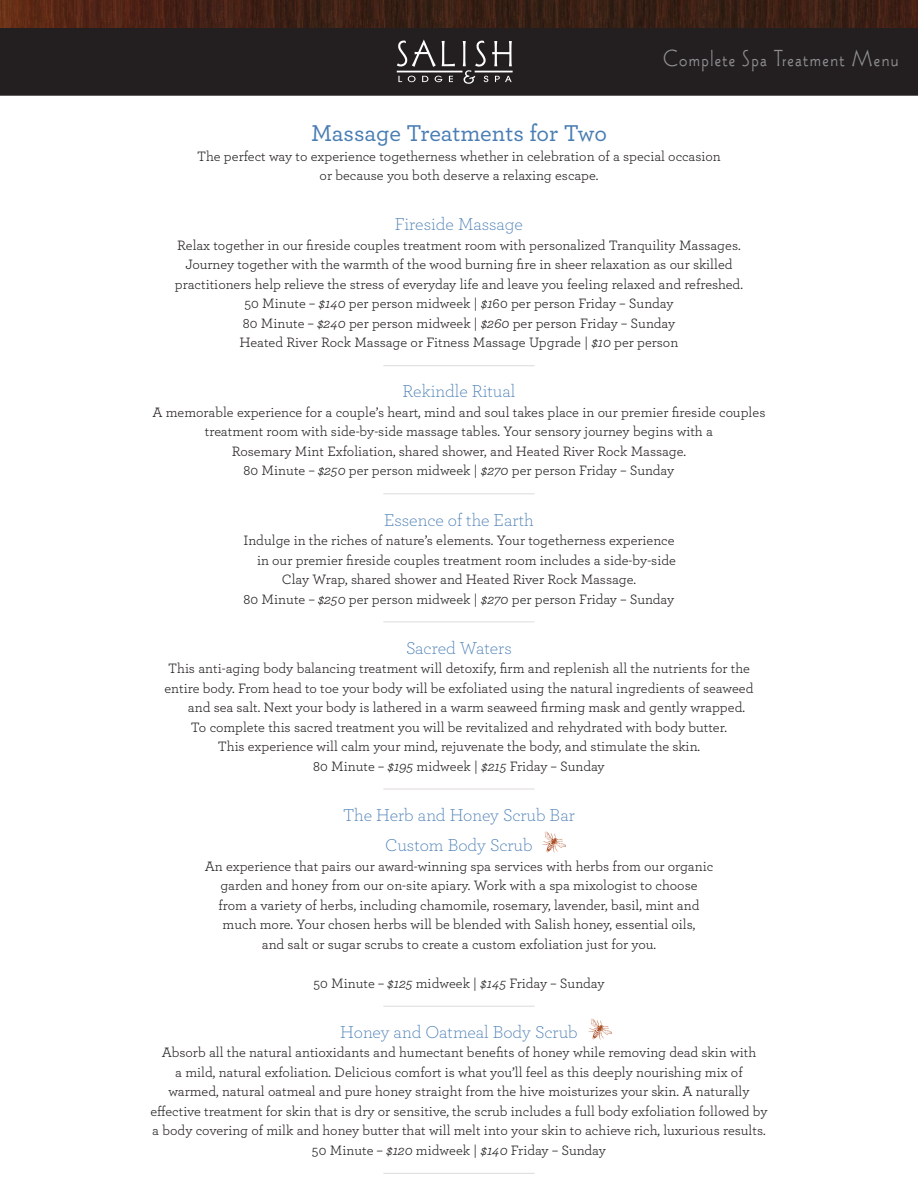
<style>
.page{position:relative;width:918px;height:1188px;background:#fff}
.page>*{position:absolute;margin:0;border:0;box-sizing:border-box;transform-origin:0 0}
.t1{font:24px "Wade Sans Light Plain";letter-spacing:.06em;color:#8f9092}
.h2_no_space_centered{font:500 24px "Archer";letter-spacing:-.005em;color:#497db3}
.h2_no_space_centered-2{font:300 18px "Archer";color:#497db3}
.p_no_space_centered{font:14.25px/19.5px "Archer";color:#231f20;text-align:right}
.p_space_after_center{font:14.25px/19.5px "Archer";color:#231f20;text-align:center}
.s1{font-style:italic}
</style>
<div class="page">
<div style="left:1px;top:2px;width:916px;height:93px;background:#231f20"></div>
<div style="left:0;top:1px;width:918px;height:95px;border:2px solid #231f20"></div>
<img style="left:0;top:0;width:918px;height:27px">
<svg style="left:442px;top:41px;width:13px;height:25px"></svg>
<svg style="left:397px;top:40px;width:39px;height:27px"></svg>
<svg style="left:398px;top:76px;width:4px;height:6px"></svg>
<svg style="left:408px;top:76px;width:8px;height:6px"></svg>
<svg style="left:422px;top:76px;width:6px;height:6px"></svg>
<svg style="left:435px;top:76px;width:7px;height:6px"></svg>
<svg style="left:449px;top:76px;width:4px;height:6px"></svg>
<svg style="left:463px;top:41px;width:49px;height:43px"></svg>
<div style="left:397px;top:71px;width:65px;height:1px;border:1px solid #fff"></div>
<div style="left:475px;top:71px;width:37px;height:1px;border:1px solid #fff"></div>
<hr style="left:383px;top:365px;width:152px;height:1px;background:#dddbda">
<hr style="left:383px;top:493px;width:152px;height:1px;background:#dddbda">
<hr style="left:383px;top:622px;width:152px;height:1px;background:#dddbda">
<hr style="left:383px;top:789px;width:152px;height:1px;background:#dddbda">
<hr style="left:383px;top:1006px;width:152px;height:1px;background:#dddbda">
<hr style="left:383px;top:1173px;width:152px;height:1px;background:#dddbda">
<img style="left:542px;top:832px;width:24px;height:20px">
<img style="left:588px;top:1018px;width:24px;height:21px">
<h1 class="t1" style="left:663px;top:45px;width:237px">Complete Spa Treatment Menu</h1>
<p class="h2_no_space_centered" style="left:311px;top:116px;width:297px">Massage Treatments for Two</p>
<p class="p_no_space_centered" style="left:197px;top:146px;width:525px">The perfect way to experience togetherness whether in celebration of a special occasion</p>
<p class="p_no_space_centered" style="left:320px;top:165px;width:280px">or because you both deserve a relaxing escape.</p>
<p class="h2_no_space_centered-2" style="left:395px;top:213px;width:130px">Fireside Massage</p>
<p class="p_no_space_centered" style="left:177px;top:235px;width:565px">Relax together in our fireside couples treatment room with personalized Tranquility Massages.</p>
<p class="p_no_space_centered" style="left:185px;top:254px;width:549px">Journey together with the warmth of the wood burning fire in sheer relaxation as our skilled</p>
<p class="p_no_space_centered" style="left:175px;top:274px;width:570px">practitioners help relieve the stress of everyday life and leave you feeling relaxed and refreshed.</p>
<p class="p_no_space_centered" style="left:244px;top:293px;width:431px">50 Minute – <span class="s1">$140</span> per person midweek | <span class="s1">$1</span>60 per person Friday – Sunday</p>
<p class="p_no_space_centered" style="left:243px;top:313px;width:434px">80 Minute – <span class="s1">$240</span> per person midweek | <span class="s1">$260</span> per person Friday – Sunday</p>
<p class="p_space_after_center" style="left:240px;top:332px;width:440px">Heated River Rock Massage or Fitness Massage Upgrade | <span class="s1">$10</span> per person</p>
<p class="h2_no_space_centered-2" style="left:403px;top:380px;width:114px">Rekindle Ritual</p>
<p class="p_no_space_centered" style="left:153px;top:402px;width:614px">A memorable experience for a couple’s heart, mind and soul takes place in our premier fireside couples</p>
<p class="p_no_space_centered" style="left:205px;top:421px;width:510px">treatment room with side-by-side massage tables. Your sensory journey begins with a</p>
<p class="p_space_after_center" style="left:232px;top:441px;width:456px">Rosemary Mint Exfoliation, shared shower, and Heated River Rock Massage.<br>80 Minute – <span class="s1">$250</span> per person midweek | <span class="s1">$270</span> per person Friday – Sunday</p>
<p class="h2_no_space_centered-2" style="left:384px;top:508px;width:151px">Essence of the Earth</p>
<p class="p_no_space_centered" style="left:243px;top:530px;width:434px">Indulge in the riches of nature’s elements. Your togetherness experience in our premier fireside couples treatment room includes a side-by-side</p>
<p class="p_no_space_centered" style="left:282px;top:569px;width:356px">Clay Wrap, shared shower and Heated River Rock Massage.</p>
<p class="p_space_after_center" style="left:244px;top:588px;width:432px">80 Minute – <span class="s1">$250</span> per person midweek | <span class="s1">$270</span> per person Friday – Sunday</p>
<p class="h2_no_space_centered-2" style="left:406px;top:636px;width:107px">Sacred Waters</p>
<p class="p_no_space_centered" style="left:168px;top:658px;width:583px">This anti-aging body balancing treatment will detoxify, firm and replenish all the nutrients for the</p>
<p class="p_no_space_centered" style="left:188px;top:677px;width:567px;text-align:left;text-indent:-23px">entire body. From head to toe your body will be exfoliated using the natural ingredients of seaweed and sea salt. Next your body is lathered in a warm seaweed firming mask and gently wrapped.</p>
<p class="p_no_space_centered" style="left:191px;top:716px;width:538px">To complete this sacred treatment you will be revitalized and rehydrated with body butter.</p>
<p class="p_space_after_center" style="left:218px;top:736px;width:484px">This experience will calm your mind, rejuvenate the body, and stimulate the skin.<br>80 Minute – <span class="s1">$195</span> midweek | <span class="s1">$215</span> Friday – Sunday</p>
<p class="h2_no_space_centered-2" style="left:343px;top:803px;width:233px">The Herb and Honey Scrub Bar</p>
<p class="h2_no_space_centered-2" style="left:385px;top:834px;width:149px">Custom Body Scrub</p>
<p class="p_no_space_centered" style="left:205px;top:856px;width:510px">An experience that pairs our award-winning spa services with herbs from our organic</p>
<p class="p_no_space_centered" style="left:220px;top:875px;width:479px">garden and honey from our on-site apiary. Work with a spa mixologist to choose</p>
<p class="p_no_space_centered" style="left:219px;top:895px;width:482px">from a variety of herbs, including chamomile, rosemary, lavender, basil, mint and</p>
<p class="p_no_space_centered" style="left:223px;top:914px;width:474px">much more. Your chosen herbs will be blended with Salish honey, essential oils,</p>
<p class="p_no_space_centered" style="left:262px;top:934px;width:396px">and salt or sugar scrubs to create a custom exfoliation just for you.</p>
<p class="p_space_after_center" style="left:313px;top:973px;width:293px">50 Minute – <span class="s1">$125</span> midweek | <span class="s1">$145</span> Friday – Sunday</p>
<p class="h2_no_space_centered-2" style="left:340px;top:1020px;width:239px">Honey and Oatmeal Body Scrub</p>
<p class="p_no_space_centered" style="left:162px;top:1042px;width:596px">Absorb all the natural antioxidants and humectant benefits of honey while removing dead skin with</p>
<p class="p_no_space_centered" style="left:175px;top:1062px;width:569px">a mild, natural exfoliation. Delicious comfort is what you’ll feel as this deeply nourishing mix of</p>
<p class="p_no_space_centered" style="left:168px;top:1081px;width:583px">warmed, natural oatmeal and pure honey straight from the hive moisturizes your skin. A naturally</p>
<p class="p_no_space_centered" style="left:150px;top:1101px;width:619px">effective treatment for skin that is dry or sensitive, the scrub includes a full body exfoliation followed by</p>
<p class="p_no_space_centered" style="left:152px;top:1120px;width:615px">a body covering of milk and honey butter that will melt into your skin to achieve rich, luxurious results.</p>
<p class="p_space_after_center" style="left:312px;top:1140px;width:296px">50 Minute – <span class="s1">$120</span> midweek | <span class="s1">$140</span> Friday – Sunday</p>
</div>
